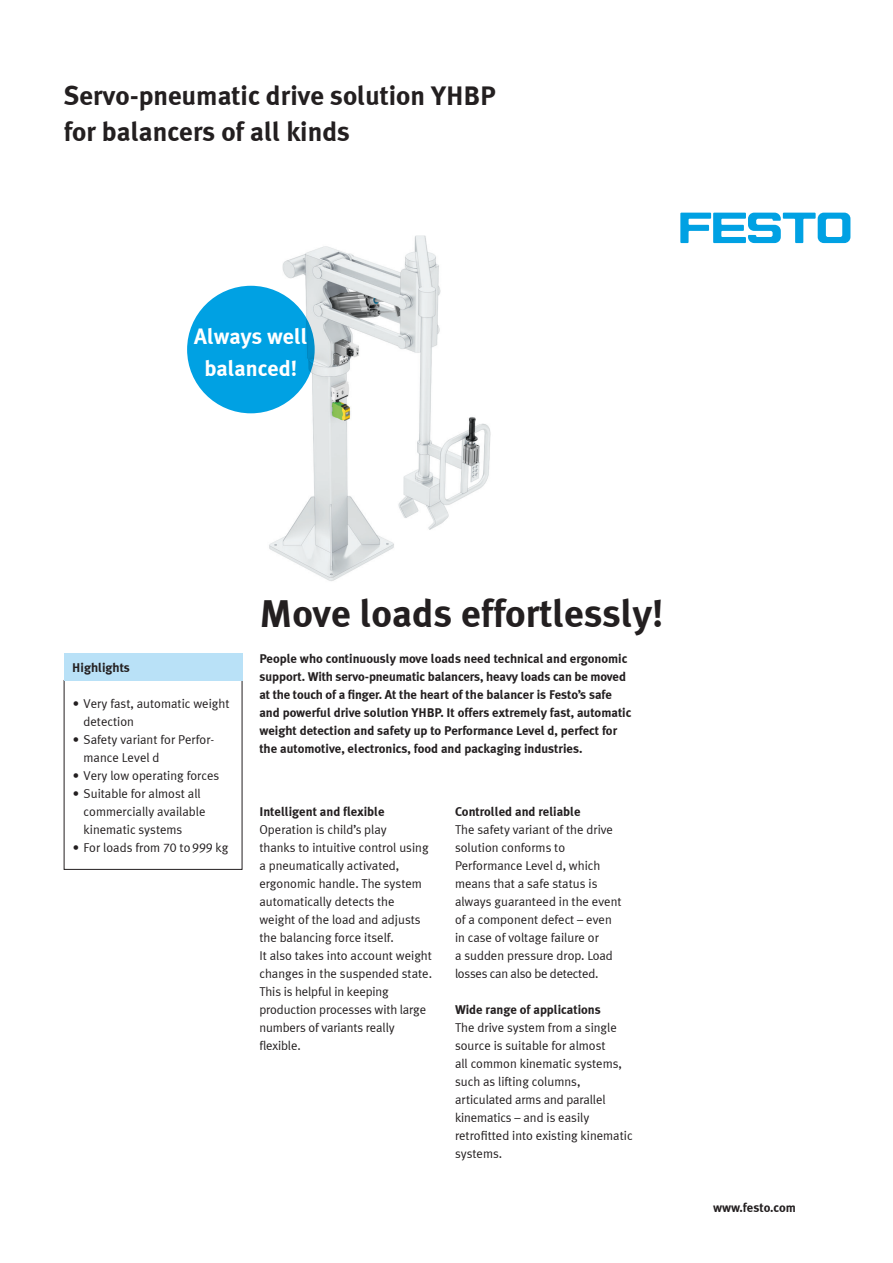
<style>
.page{position:relative;width:893px;height:1263px;background:#fff}
.page>*{position:absolute;margin:0;border:0;box-sizing:border-box;transform-origin:0 0}
.Meta_26pt_bo{font:700 39px "Meta Plus LF";color:#231f20}
.Meta_18pt_bo{font:700 27px "Meta Plus LF";color:#231f20}
.Meta_15pt_bo_white_c{font:700 22.05px/31.5px "Meta Plus LF";color:#fff;text-align:center}
.Meta_8_5pt_re{font:12.75px/18px "Meta Plus LF";color:#231f20}
.Meta_8_5pt_bo{font:700 12.75px/18px "Meta Plus LF";color:#231f20}
.Meta_8_5pt_bo_free{font:700 12.75px "Meta Plus LF";color:#231f20}
</style>
<div class="page">
<img style="left:259px;top:235px;width:232px;height:346px">
<svg style="left:680px;top:213px;width:170px;height:30px"></svg>
<div style="left:64px;top:654px;width:178px;height:27px;background:#b9e1f7"></div>
<div style="left:187px;top:286px;width:128px;height:127px;background:#00a1e3;border-radius:50%"></div>
<p class="Meta_18pt_bo" style="left:64px;top:79px;width:433px">Servo-pneumatic drive solution YHBP</p>
<p class="Meta_18pt_bo" style="left:64px;top:115px;width:288px">for balancers of all kinds</p>
<p class="Meta_15pt_bo_white_c" style="left:194px;top:320px;width:115px">Always well balanced!</p>
<p class="Meta_8_5pt_bo" style="left:72px;top:658px;width:59px">Highlights</p>
<p class="Meta_8_5pt_re" style="left:84px;top:694px;width:147px;text-indent:-11px">• Very fast, automatic weight detection</p>
<p class="Meta_8_5pt_re" style="left:84px;top:730px;width:132px;text-indent:-11px">• Safety variant for Perfor&shy;mance Level d</p>
<p class="Meta_8_5pt_re" style="left:73px;top:766px;width:148px">• Very low operating forces</p>
<p class="Meta_8_5pt_re" style="left:84px;top:784px;width:123px;text-indent:-11px">• Suitable for almost all commercially available kinematic systems</p>
<p class="Meta_8_5pt_re" style="left:73px;top:838px;width:157px">• For loads from 70 to 999 kg</p>
<p class="Meta_26pt_bo" style="left:259px;top:588px;width:406px">Move loads effortlessly!</p>
<p class="Meta_8_5pt_bo" style="left:259px;top:649px;width:373px">People who continuously move loads need technical and ergonomic support. With servo-pneumatic balancers, heavy loads can be moved at the touch of a finger. At the heart of the balancer is Festo’s safe and powerful drive solution YHBP. It offers extremely fast, automatic weight detection and safety up to Performance Level d, perfect for the automotive, electronics, food and packaging industries.</p>
<p class="Meta_8_5pt_bo" style="left:259px;top:802px;width:127px">Intelligent and flexible</p>
<p class="Meta_8_5pt_re" style="left:259px;top:820px;width:174px">Operation is child’s play<br>thanks to intuitive control using a pneumatically activated, ergonomic handle. The system automatically detects the weight of the load and adjusts the balancing force itself.<br>It also takes into account weight changes in the suspended state.<br>This is helpful in keeping production processes with large numbers of variants really flexible.</p>
<p class="Meta_8_5pt_bo" style="left:455px;top:802px;width:127px">Controlled and reliable</p>
<p class="Meta_8_5pt_re" style="left:455px;top:820px;width:168px">The safety variant of the drive solution conforms to<br>Performance Level d, which means that a safe status is always guaranteed in the event of a component defect – even in case of voltage failure or<br>a sudden pressure drop. Load losses can also be detected.</p>
<p class="Meta_8_5pt_bo" style="left:455px;top:1000px;width:147px">Wide range of applications</p>
<p class="Meta_8_5pt_re" style="left:455px;top:1018px;width:179px">The drive system from a single source is suitable for almost<br>all common kinematic systems, such as lifting columns, articulated arms and parallel kinematics – and is easily retrofitted into existing kinematic systems.</p>
<p class="Meta_8_5pt_bo_free" style="left:713px;top:1200px;width:84px">www.festo.com</p>
</div>
